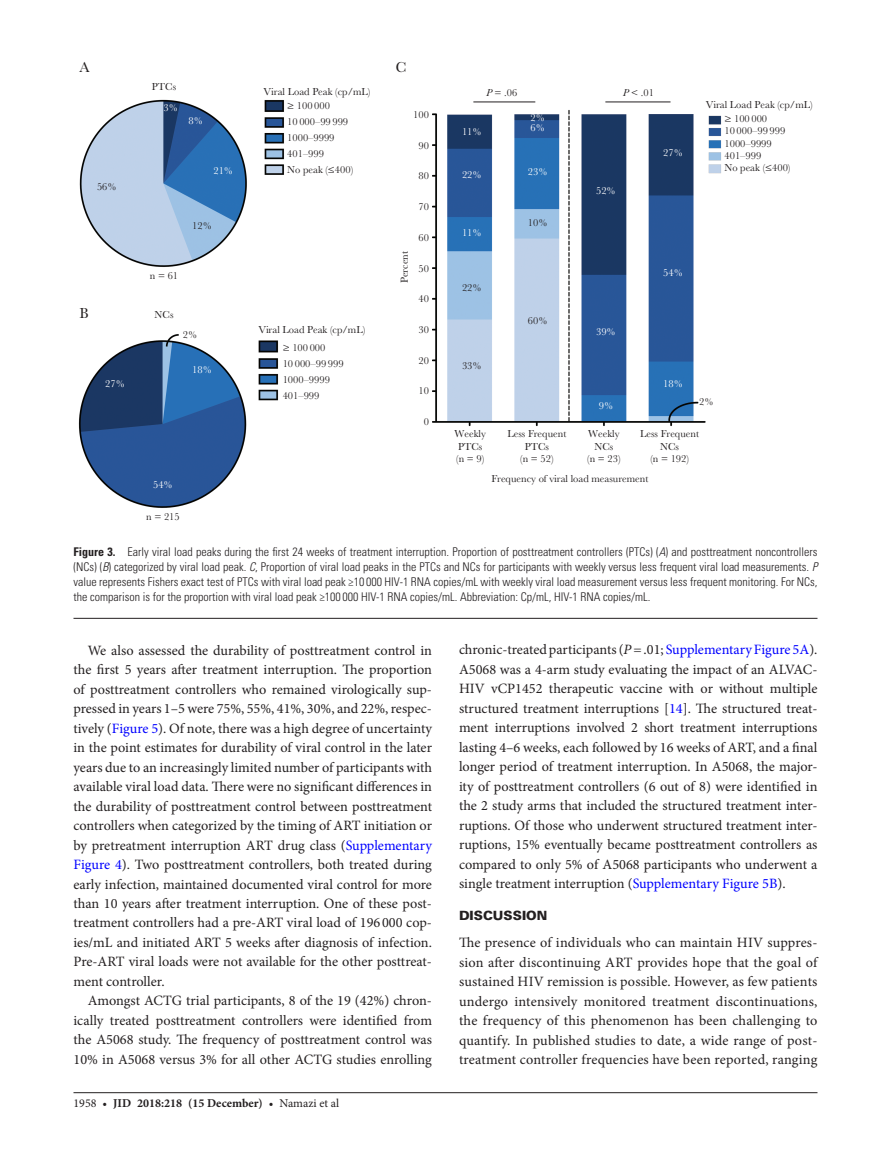
<style>
.page{position:relative;width:891px;height:1174px;background:#fff}
.page>*{position:absolute;margin:0;border:0;box-sizing:border-box;transform-origin:0 0}
.t1{font:15px "Baskerville MT Std";color:#231f20}
.t2{font:14.25px/19.5px "Minion Pro";color:#231f20;text-align:justify}
.t3{font:900 12.75px "Univers LT Std";color:#231f20}
.t4{font:300 condensed 12px/15px "Univers LT Std";color:#231f20;text-align:justify}
.t5{font:700 12px "Minion Pro";color:#231f20}
.t6{font:10.5px/12.6px "Baskerville MT Std";color:#231f20}
.t7{font:10.5px/9.9px "Baskerville MT Std";color:#fff}
.s1{font-style:italic}
.s2{font-weight:700}
.s3{color:#00f}
.s4{font-weight:400}
</style>
<div class="page">
<hr style="left:74px;top:1092px;width:744px;height:1px;background:#231f20">
<hr style="left:74px;top:618px;width:744px;height:1px;background:#231f20">
<img style="left:432px;top:110px;width:289px;height:317px">
<img style="left:78px;top:334px;width:200px;height:174px">
<img style="left:79px;top:99px;width:205px;height:168px">
<hr style="left:473px;top:102px;width:62px;height:1px;background:#231f20">
<hr style="left:605px;top:102px;width:66px;height:1px;background:#231f20">
<p class="t1" style="left:79px;top:58px;width:12px">A</p>
<p class="t1" style="left:396px;top:58px;width:12px">C</p>
<p class="t6" style="left:97px;top:180px;width:21px">56%</p>
<p class="t6" style="left:152px;top:80px;width:26px">PTCs</p>
<p class="t7" style="left:164px;top:103px;width:16px">3%</p>
<p class="t7" style="left:189px;top:115px;width:16px">8%</p>
<p class="t7" style="left:213px;top:166px;width:21px">21%</p>
<p class="t6" style="left:150px;top:269px;width:30px">n = 61</p>
<p class="t6" style="left:192px;top:219px;width:21px">12%</p>
<p class="t6" style="left:287px;top:84px;width:85px;line-height:14.7px;text-indent:-24px">Viral Load Peak (cp/mL) ≥ 100 000</p>
<p class="t6" style="left:287px;top:114px;width:67px;line-height:15.9px">10 000–99 999<br>1000–9999<br>401–999<br>No peak (≤400)</p>
<p class="t6" style="left:413px;top:108px;width:17px">100</p>
<p class="t6" style="left:398px;top:283px;width:34px;rotate:-90deg">Percent</p>
<p class="t6" style="left:419px;top:139px;width:12px">90</p>
<p class="t6" style="left:419px;top:170px;width:12px">80</p>
<p class="t6" style="left:419px;top:200px;width:12px">70</p>
<p class="t6" style="left:419px;top:231px;width:12px">60</p>
<p class="t6" style="left:419px;top:262px;width:12px">50</p>
<p class="t6" style="left:486px;top:86px;width:33px"><span class="s1">P</span> = .06</p>
<p class="t6" style="left:623px;top:86px;width:33px"><span class="s1">P</span> &lt; .01</p>
<p class="t7" style="left:462px;top:127px;width:21px">11%</p>
<p class="t7" style="left:462px;top:169px;width:21px">22%</p>
<p class="t7" style="left:462px;top:228px;width:21px">11%</p>
<p class="t7" style="left:531px;top:113px;width:16px">2%<br>6%</p>
<p class="t7" style="left:528px;top:166px;width:21px">23%</p>
<p class="t6" style="left:528px;top:216px;width:21px">10%</p>
<p class="t7" style="left:596px;top:185px;width:21px">52%</p>
<p class="t7" style="left:663px;top:148px;width:21px">27%</p>
<p class="t6" style="left:462px;top:281px;width:21px">22%</p>
<p class="t7" style="left:663px;top:268px;width:21px">54%</p>
<p class="t6" style="left:725px;top:97px;width:90px;line-height:14.7px;text-indent:-19px">Viral Load Peak (cp/mL) ≥ 100 000</p>
<p class="t6" style="left:725px;top:125px;width:67px;line-height:12.1px">10 000–99 999<br>1000–9999<br>401–999<br>No peak (≤400)</p>
<p class="t1" style="left:79px;top:305px;width:11px">B</p>
<p class="t7" style="left:105px;top:379px;width:21px">27%</p>
<p class="t6" style="left:155px;top:309px;width:20px">NCs</p>
<p class="t6" style="left:183px;top:328px;width:16px">2%</p>
<p class="t7" style="left:192px;top:365px;width:21px">18%</p>
<p class="t6" style="left:283px;top:321px;width:84px;line-height:17.9px;text-indent:-24px">Viral Load Peak (cp/mL) ≥ 100 000</p>
<p class="t6" style="left:283px;top:356px;width:62px;line-height:15.8px">10 000–99 999<br>1000–9999<br>401–999</p>
<p class="t6" style="left:419px;top:293px;width:12px">40</p>
<p class="t6" style="left:419px;top:323px;width:12px">30</p>
<p class="t6" style="left:419px;top:354px;width:12px">20</p>
<p class="t6" style="left:419px;top:385px;width:12px">10</p>
<p class="t6" style="left:424px;top:416px;width:7px">0</p>
<p class="t6" style="left:462px;top:359px;width:21px">33%</p>
<p class="t6" style="left:528px;top:314px;width:21px">60%</p>
<p class="t7" style="left:596px;top:327px;width:21px">39%</p>
<p class="t7" style="left:599px;top:401px;width:16px">9%</p>
<p class="t7" style="left:663px;top:379px;width:21px">18%</p>
<p class="t6" style="left:699px;top:395px;width:16px">2%</p>
<p class="t7" style="left:153px;top:480px;width:21px">54%</p>
<p class="t6" style="left:146px;top:510px;width:35px">n = 215</p>
<p class="t6" style="left:455px;top:427px;width:33px">Weekly<br>PTCs (n = 9)</p>
<p class="t6" style="left:507px;top:427px;width:60px;text-align:center">Less Frequent<br>PTCs<br>(n = 52)</p>
<p class="t6" style="left:640px;top:427px;width:60px;text-align:center">Less Frequent<br>NCs<br>(n = 192)</p>
<p class="t6" style="left:587px;top:427px;width:35px;text-align:center">Weekly<br>NCs<br>(n = 23)</p>
<p class="t6" style="left:491px;top:472px;width:159px">Frequency of viral load measurement</p>
<p class="t4" style="left:74px;top:544px;width:746px"><span class="s2">Figure 3.</span> Early viral load peaks during the first 24 weeks of treatment interruption. Proportion of posttreatment controllers (PTCs) (<span class="s1">A</span>) and posttreatment noncontrollers (NCs) (<span class="s1">B</span>) categorized by viral load peak. <span class="s1">C</span>, Proportion of viral load peaks in the PTCs and NCs for participants with weekly versus less frequent viral load measurements. <span class="s1">P </span>value represents Fishers exact test of PTCs with viral load peak ≥10 000 HIV-1 RNA copies/mL with weekly viral load measurement versus less frequent monitoring. For NCs, the comparison is for the proportion with viral load peak ≥100 000 HIV-1 RNA copies/mL. Abbreviation: Cp/mL, HIV-1 RNA copies/mL.</p>
<p class="t2" style="left:74px;top:640px;width:360px;text-indent:14px">We also assessed the durability of posttreatment control in the first 5 years after treatment interruption. The proportion of posttreatment controllers who remained virologically sup&shy;pressed in years 1–5 were 75%, 55%, 41%, 30%, and 22%, respec&shy;tively (<span class="s3">Figure 5</span>). Of note, there was a high degree of uncertainty in the point estimates for durability of viral control in the later years due to an increasingly limited number of participants with available viral load data. There were no significant differences in the durability of posttreatment control between posttreatment controllers when categorized by the timing of ART initiation or by pretreatment interruption ART drug class (<span class="s3">Supplementary Figure 4</span>). Two posttreatment controllers, both treated during early infection, maintained documented viral control for more than 10 years after treatment interruption. One of these post&shy;treatment controllers had a pre-ART viral load of 196 000 cop&shy;ies/mL and initiated ART 5 weeks after diagnosis of infection.<br>Pre-ART viral loads were not available for the other posttreat&shy;ment controller.</p>
<p class="t2" style="left:74px;top:991px;width:360px;text-indent:14px">Amongst ACTG trial participants, 8 of the 19 (42%) chron&shy;ically treated posttreatment controllers were identified from the A5068 study. The frequency of posttreatment control was 10% in A5068 versus 3% for all other ACTG studies enrolling</p>
<p class="t5" style="left:74px;top:1094px;width:267px"><span class="s4">1958 •</span> JID 2018:218 (15 December) <span class="s4">• Namazi et al</span></p>
<p class="t2" style="left:459px;top:640px;width:360px">chronic-treated participants (<span class="s1">P</span> = .01; <span class="s3">Supplementary Figure 5A</span>).<br>A5068 was a 4-arm study evaluating the impact of an ALVAC-HIV vCP1452 therapeutic vaccine with or without multiple structured treatment interruptions [<span class="s3">14</span>]. The structured treat&shy;ment interruptions involved 2 short treatment interruptions lasting 4–6 weeks, each followed by 16 weeks of ART, and a final longer period of treatment interruption. In A5068, the major&shy;ity of posttreatment controllers (6 out of 8) were identified in the 2 study arms that included the structured treatment inter&shy;ruptions. Of those who underwent structured treatment inter&shy;ruptions, 15% eventually became posttreatment controllers as compared to only 5% of A5068 participants who underwent a single treatment interruption (<span class="s3">Supplementary Figure 5B</span>).</p>
<p class="t3" style="left:459px;top:907px;width:90px">DISCUSSION</p>
<p class="t2" style="left:459px;top:933px;width:360px">The presence of individuals who can maintain HIV suppres&shy;sion after discontinuing ART provides hope that the goal of sustained HIV remission is possible. However, as few patients undergo intensively monitored treatment discontinuations, the frequency of this phenomenon has been challenging to quantify. In published studies to date, a wide range of post&shy;treatment controller frequencies have been reported, ranging</p>
</div>
